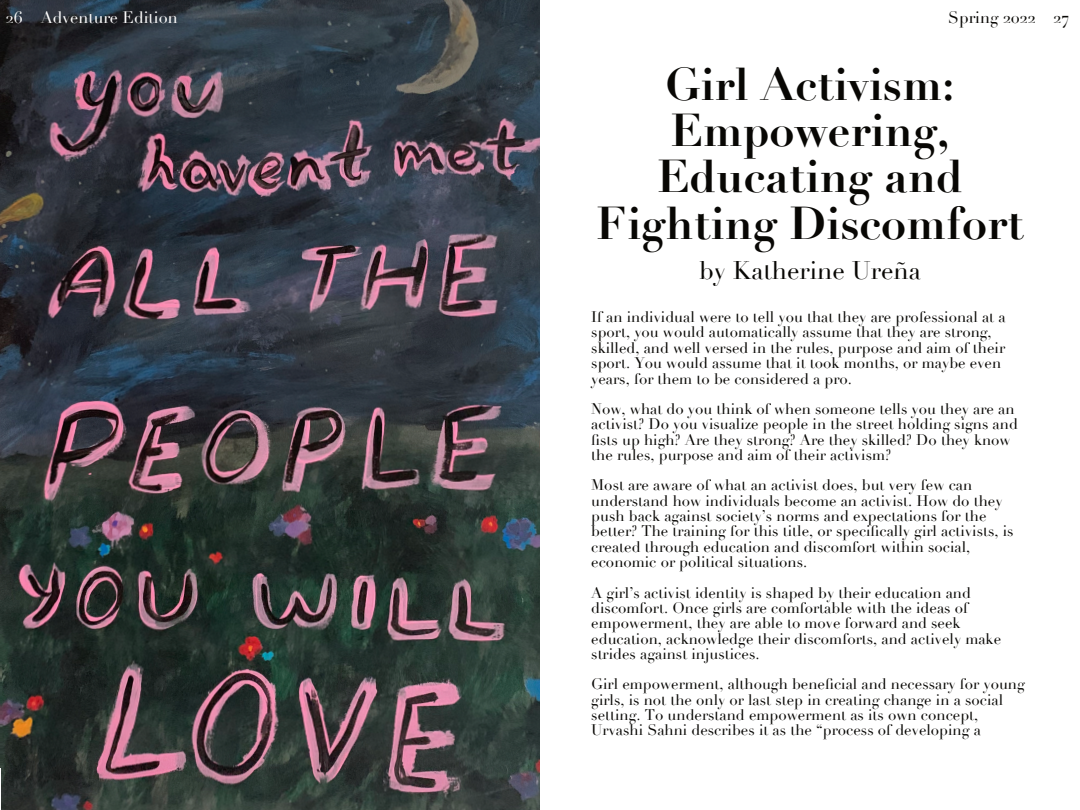
<style>
.page{position:relative;width:1080px;height:810px;background:#fff}
.page>*{position:absolute;margin:0;border:0;box-sizing:border-box;transform-origin:0 0}
.t1{font:700 45px/46.1px "Didot";color:#080704;text-align:center}
.t2{font:25px "Didot";color:#080704}
.t3{font:16.25px "Didot";color:#fff}
.t4{font:16.25px "Didot";color:#080704}
.t5{font:15px/15.4px "Didot";color:#080704}
</style>
<div class="page">
<img style="left:0;top:0;width:540px;height:810px">
<p class="t3" style="left:6px;top:8px;width:173px">26 Adventure Edition</p>
<p class="t4" style="left:948px;top:8px;width:122px">Spring 2022 27</p>
<h1 class="t1" style="left:596px;top:62px;width:429px">Girl Activism:<br>Empowering,<br>Educating and<br>Fighting Discomfort</h1>
<h2 class="t2" style="left:699px;top:256px;width:223px">by Katherine Ureña</h2>
<p class="t5" style="left:591px;top:310px;width:416px">If an individual were to tell you that they are professional at a sport, you would automatically assume that they are strong, skilled, and well versed in the rules, purpose and aim of their sport. You would assume that it took months, or maybe even years, for them to be considered a pro.</p>
<p class="t5" style="left:591px;top:401px;width:428px">Now, what do you think of when someone tells you they are an activist? Do you visualize people in the street holding signs and fists up high? Are they strong? Are they skilled? Do they know the rules, purpose and aim of their activism?</p>
<p class="t5" style="left:591px;top:478px;width:424px">Most are aware of what an activist does, but very few can understand how individuals become an activist. How do they push back against society’s norms and expectations for the better? The training for this title, or specifically girl activists, is created through education and discomfort within social, economic or political situations.</p>
<p class="t5" style="left:591px;top:585px;width:411px">A girl’s activist identity is shaped by their education and discomfort. Once girls are comfortable with the ideas of empowerment, they are able to move forward and seek education, acknowledge their discomforts, and actively make strides against injustices.</p>
<p class="t5" style="left:591px;top:677px;width:435px">Girl empowerment, although beneficial and necessary for young girls, is not the only or last step in creating change in a social setting. To understand empowerment as its own concept, Urvashi Sahni describes it as the “process of developing a</p>
</div>
